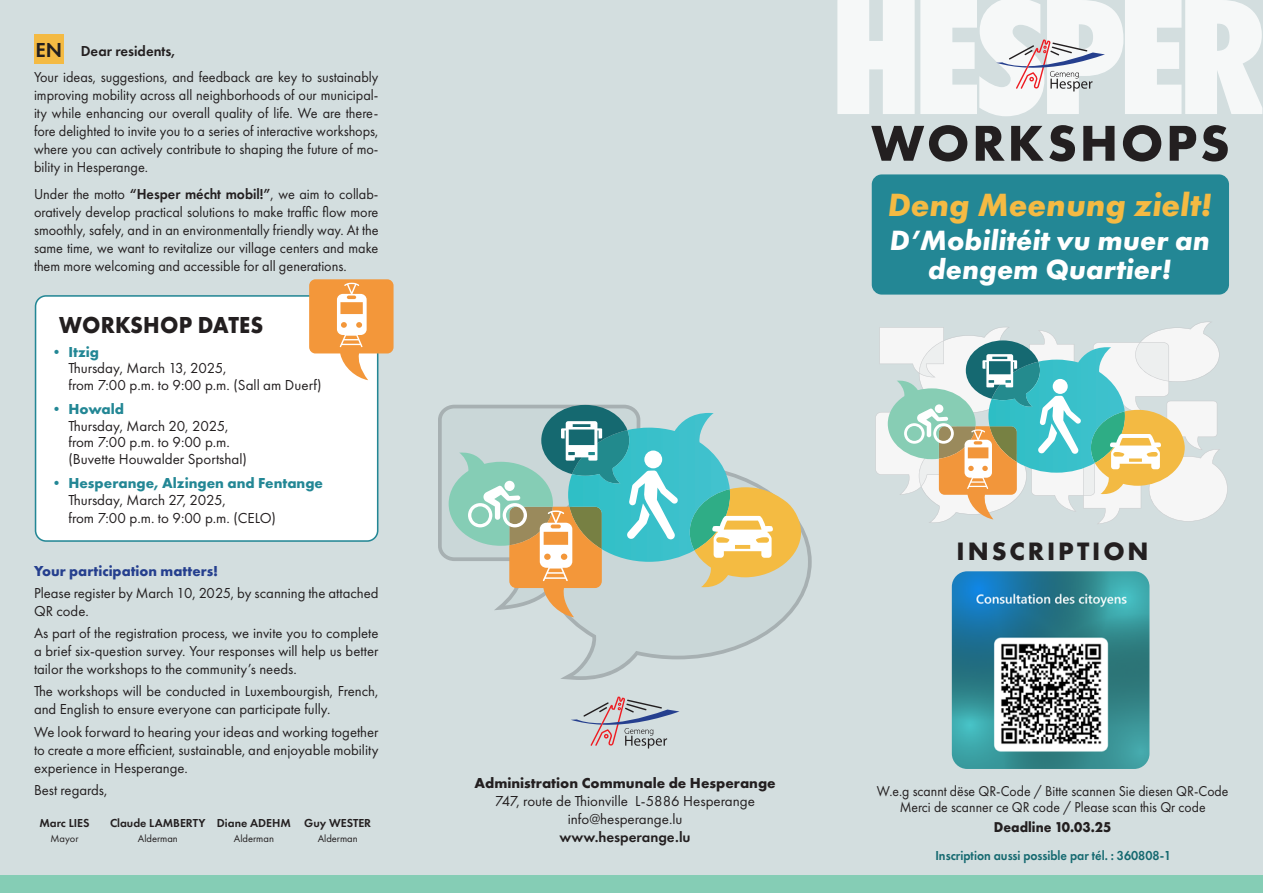
<style>
.page{position:relative;width:1263px;height:893px;background:#d3dedf}
.page>*{position:absolute;margin:0;border:0;box-sizing:border-box;transform-origin:0 0}
.t1{font:700 52.2px "Futura PT";letter-spacing:.05em;color:#231f20}
.t2{font:italic 700 33.3px "Futura PT";color:#f4ba43}
.t3{font:italic 700 28.95px/29px "Futura PT";color:#fff;text-align:center}
.t4{font:700 26.1px "Futura PT";letter-spacing:.11em;color:#231f20}
.t5{font:700 24px "Futura PT";letter-spacing:.01em;color:#231f20;scale:.94 1}
.t6{font:600 21px "Futura PT";color:#231f20}
.t7{font:15px/18px "Futura PT";color:#231f20}
.t8{font:15px/18px "Futura PT";color:#231f20;text-align:justify;scale:.95 1}
.t9{font:700 15px "Futura PT";color:#238795}
.t10{font:700 15px "Futura PT";color:#231f20}
.t11{font:600 15px "Futura PT";color:#231f20}
.t12{font:700 15px "Futura PT";color:#253f8e}
.t13{font:14.85px/15.9px "Futura PT";color:#231f20;text-align:center;scale:.93 1}
.t14{font:700 14.85px "Futura PT";color:#231f20;scale:.93 1}
.t15{font:600 13.5px "Futura PT";color:#156970;scale:.93 1}
.t16{font:600 12px "Futura PT";color:#231f20}
.t17{font:10.5px "Futura PT";color:#231f20}
.s1{font-weight:600}
</style>
<div class="page">
<svg style="left:876px;top:322px;width:351px;height:202px"></svg>
<svg style="left:837px;top:0;width:425px;height:116px;fill:#f6f8f8"></svg>
<svg style="left:996px;top:39px;width:109px;height:52px"></svg>
<svg style="left:571px;top:696px;width:108px;height:52px"></svg>
<div style="left:872px;top:174px;width:357px;height:121px;background:#238795;border-radius:10px"></div>
<img style="left:952px;top:571px;width:197px;height:198px">
<div style="left:36px;top:296px;width:342px;height:245px;background:#fff;border-radius:11px"></div>
<div style="left:35px;top:295px;width:343px;height:247px;border:2px solid #238795;border-radius:11px"></div>
<div style="left:34px;top:34px;width:30px;height:30px;background:#f4ba43"></div>
<svg style="left:309px;top:279px;width:85px;height:101px"></svg>
<div style="left:0;top:876px;width:1263px;height:17px;background:#85cdb5"></div>
<svg style="left:561px;top:524px;width:251px;height:156px"></svg>
<svg style="left:438px;top:404px;width:363px;height:213px"></svg>
<h3 class="t6" style="left:36px;top:37px;width:28px">EN</h3>
<p class="t11" style="left:81px;top:42px;width:96px">Dear residents,</p>
<p class="t8" style="left:34px;top:68px;width:364px">Your ideas, suggestions, and feedback are key to sustainably improving mobility across all neighborhoods of our municipal&shy;ity while enhancing our overall quality of life. We are there&shy;fore delighted to invite you to a series of interactive workshops, where you can actively contribute to shaping the future of mo&shy;bility in Hesperange.</p>
<p class="t8" style="left:34px;top:185px;width:364px">Under the motto <span class="s1">“Hesper mécht mobil!”</span>, we aim to collab&shy;oratively develop practical solutions to make traffic flow more smoothly, safely, and in an environmentally friendly way. At the same time, we want to revitalize our village centers and make them more welcoming and accessible for all generations.</p>
<h3 class="t5" style="left:59px;top:309px;width:219px">WORKSHOP DATES</h3>
<p class="t9" style="left:49px;top:342px;width:51px">• Itzig</p>
<p class="t7" style="left:68px;top:360px;width:254px;line-height:16.5px">Thursday, March 13, 2025,<br>from 7:00 p.m. to 9:00 p.m. (Sall am Duerf)</p>
<p class="t9" style="left:49px;top:400px;width:77px">• Howald</p>
<p class="t7" style="left:68px;top:417px;width:180px;line-height:16.5px">Thursday, March 20, 2025, from 7:00 p.m. to 9:00 p.m. (Buvette Houwalder Sportshal)</p>
<p class="t9" style="left:49px;top:473px;width:276px">• Hesperange, Alzingen and Fentange</p>
<p class="t7" style="left:68px;top:490px;width:209px">Thursday, March 27, 2025,<br>from 7:00 p.m. to 9:00 p.m. (CELO)</p>
<p class="t12" style="left:34px;top:561px;width:186px">Your participation matters!</p>
<p class="t7" style="left:34px;top:584px;width:346px">Please register by March 10, 2025, by scanning the attached<br>QR code.</p>
<p class="t7" style="left:34px;top:624px;width:346px;text-align:justify">As part of the registration process, we invite you to complete a brief six-question survey. Your responses will help us better tailor the workshops to the community’s needs.</p>
<p class="t7" style="left:34px;top:682px;width:346px">The workshops will be conducted in Luxembourgish, French, and English to ensure everyone can participate fully.</p>
<p class="t7" style="left:34px;top:722px;width:346px;text-align:justify">We look forward to hearing your ideas and working together to create a more efficient, sustainable, and enjoyable mobility experience in Hesperange.</p>
<p class="t7" style="left:34px;top:781px;width:75px">Best regards,</p>
<p class="t16" style="left:39px;top:815px;width:52px">Marc LIES</p>
<p class="t16" style="left:110px;top:815px;width:263px">Claude LAMBERTY Diane ADEHM Guy WESTER</p>
<p class="t17" style="left:51px;top:832px;width:30px">Mayor</p>
<p class="t17" style="left:138px;top:832px;width:42px">Alderman</p>
<p class="t17" style="left:234px;top:832px;width:42px">Alderman</p>
<p class="t17" style="left:318px;top:832px;width:42px">Alderman</p>
<h1 class="t1" style="left:871px;top:110px;width:360px">WORKSHOPS</h1>
<h2 class="t2" style="left:888px;top:184px;width:326px">Deng Meenung zielt!</h2>
<h3 class="t3" style="left:890px;top:225px;width:322px">D’Mobilitéit vu muer an dengem Quartier!</h3>
<p class="t10" style="left:474px;top:774px;width:303px">Administration Communale de Hesperange</p>
<p class="t7" style="left:495px;top:792px;width:261px;text-align:center">747, route de Thionville L-5886 Hesperange info@hesperange.lu</p>
<p class="t11" style="left:559px;top:828px;width:133px">www.hesperange.lu</p>
<h3 class="t4" style="left:957px;top:534px;width:194px">INSCRIPTION</h3>
<p class="t13" style="left:877px;top:783px;width:379px">W.e.g scannt dëse QR-Code / Bitte scannen Sie diesen QR-Code<br>Merci de scanner ce QR code / Please scan this Qr code</p>
<p class="t14" style="left:994px;top:817px;width:128px">Deadline 10.03.25</p>
<p class="t15" style="left:935px;top:847px;width:255px">Inscription aussi possible par tél. : 360808-1</p>
</div>
